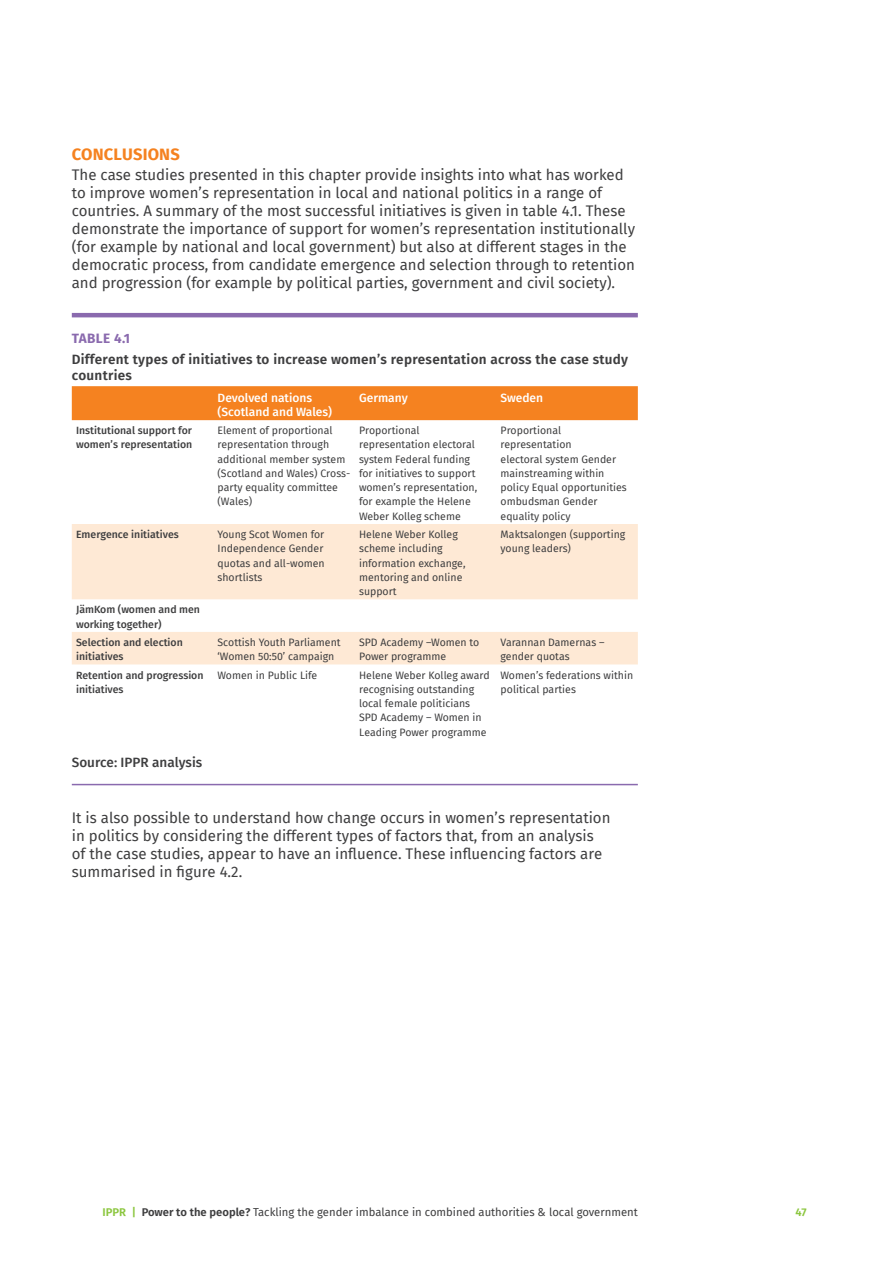
<style>
.page{position:relative;width:893px;height:1263px;background:#fff}
.page>*{position:absolute;margin:0;border:0;box-sizing:border-box;transform-origin:0 0}
.t1{font:700 16.5px "Fira Sans";letter-spacing:.01em;color:#f58220}
.t2{font:15px/18px "Fira Sans";color:#3e3e3f}
.t3{font:600 13.5px/16.5px "Fira Sans";letter-spacing:.02em;color:#3e3e3f}
.t4{font:500 13.5px "Fira Sans";color:#3e3e3f}
.t5{font:700 13.5px "Fira Sans";letter-spacing:.03em;color:#8a6aae}
.t6{font:500 12px/14.2px "Fira Sans";color:#fff}
.t7{font:11.25px "Fira Sans";color:#3e3e3f}
.t8{font:600 11.25px "Fira Sans";color:#8bc63e}
.t9{font:10.5px/14.2px "Fira Sans";color:#3e3e3f}
.t10{font:500 10.5px/14.2px "Fira Sans";color:#3e3e3f}
.s1{font-weight:600;color:#8bc63e}
.s2{font-weight:600}
</style>
<div class="page">
<hr style="left:72px;top:313px;width:566px;height:4px;background:#8a6aae">
<hr style="left:72px;top:784px;width:566px;height:1px;background:#8a6aae">
<div style="left:72px;top:386px;width:566px;height:34px;background:#f58220"></div>
<svg style="left:72px;top:524px;width:566px;height:140px;fill:#fee9d5"></svg>
<h1 class="t1" style="left:72px;top:140px;width:109px">CONCLUSIONS</h1>
<p class="t2" style="left:72px;top:165px;width:565px">The case studies presented in this chapter provide insights into what has worked to improve women’s representation in local and national politics in a range of countries. A summary of the most successful initiatives is given in table 4.1. These demonstrate the importance of support for women’s representation institutionally (for example by national and local government) but also at different stages in the democratic process, from candidate emergence and selection through to retention and progression (for example by political parties, government and civil society).</p>
<p class="t5" style="left:72px;top:327px;width:60px">TABLE 4.1</p>
<p class="t3" style="left:72px;top:350px;width:558px">Different types of initiatives to increase women’s representation across the case study countries</p>
<p class="t6" style="left:218px;top:390px;width:116px">Devolved nations (Scotland and Wales)</p>
<p class="t6" style="left:359px;top:390px;width:50px">Germany</p>
<p class="t6" style="left:501px;top:390px;width:44px">Sweden</p>
<p class="t10" style="left:76px;top:423px;width:118px">Institutional support for women’s representation</p>
<p class="t9" style="left:218px;top:423px;width:134px">Element of proportional representation through additional member system (Scotland and Wales) Cross&shy;party equality committee (Wales)</p>
<p class="t9" style="left:359px;top:423px;width:120px">Proportional representation electoral system Federal funding for initiatives to support women’s representation, for example the Helene<br>Weber Kolleg scheme</p>
<p class="t9" style="left:501px;top:423px;width:128px">Proportional representation<br>electoral system Gender mainstreaming within policy Equal opportunities ombudsman Gender equality policy</p>
<p class="t10" style="left:76px;top:527px;width:104px">Emergence initiatives</p>
<p class="t9" style="left:218px;top:527px;width:109px">Young Scot Women for<br>Independence Gender quotas and all-women shortlists</p>
<p class="t9" style="left:359px;top:527px;width:108px">Helene Weber Kolleg scheme including information exchange, mentoring and online support</p>
<p class="t9" style="left:501px;top:527px;width:126px">Maktsalongen (supporting young leaders)</p>
<p class="t10" style="left:76px;top:602px;width:125px">JämKom (women and men working together)</p>
<p class="t10" style="left:76px;top:635px;width:108px">Selection and election initiatives</p>
<p class="t9" style="left:218px;top:635px;width:125px">Scottish Youth Parliament ‘Women 50:50’ campaign</p>
<p class="t9" style="left:359px;top:635px;width:122px">SPD Academy –Women to<br>Power programme</p>
<p class="t9" style="left:501px;top:635px;width:105px">Varannan Damernas – gender quotas</p>
<p class="t10" style="left:76px;top:667px;width:129px">Retention and progression initiatives</p>
<p class="t9" style="left:218px;top:667px;width:101px">Women in Public Life</p>
<p class="t9" style="left:359px;top:667px;width:132px">Helene Weber Kolleg award recognising outstanding local female politicians<br>SPD Academy – Women in<br>Leading Power programme</p>
<p class="t9" style="left:501px;top:667px;width:134px">Women’s federations within political parties</p>
<p class="t4" style="left:72px;top:751px;width:132px">Source: IPPR analysis</p>
<p class="t2" style="left:72px;top:808px;width:540px">It is also possible to understand how change occurs in women’s representation in politics by considering the different types of factors that, from an analysis of the case studies, appear to have an influence. These influencing factors are summarised in figure 4.2.</p>
<p class="t7" style="left:103px;top:1204px;width:537px"><span class="s1">IPPR |</span> <span class="s2">Power to the people?</span> Tackling the gender imbalance in combined authorities &amp; local government</p>
<p class="t8" style="left:795px;top:1203px;width:13px">47</p>
</div>
